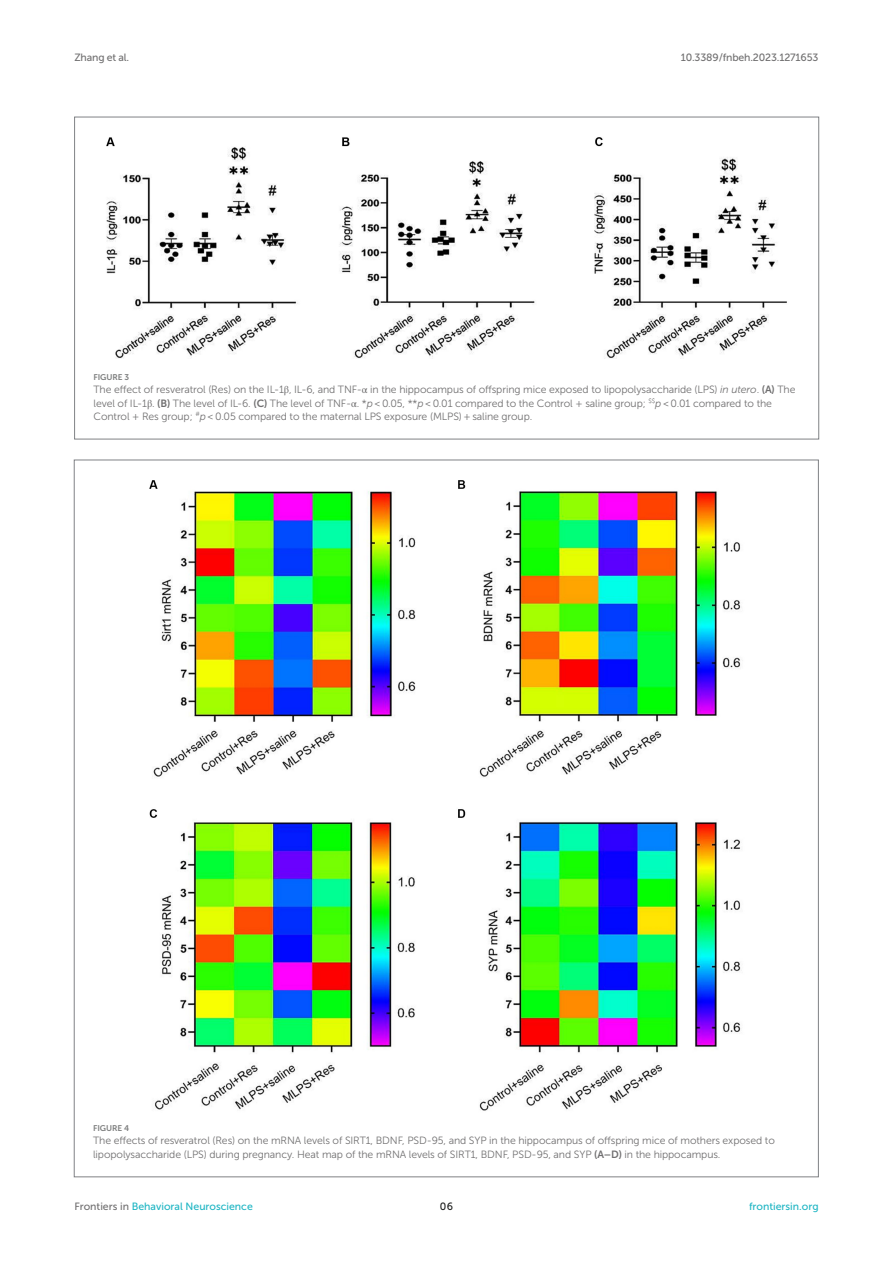
<style>
.page{position:relative;width:893px;height:1263px;background:#fff}
.page>*{position:absolute;margin:0;border:0;box-sizing:border-box;transform-origin:0 0}
.FIG_LEG{font:10.5px/13.5px "Museo Sans 300";letter-spacing:-.01em;color:#706f70}
.t1{font:10.5px "Museo Sans 500";color:#1db5c3}
.t2{font:10.5px "Museo Sans 500";letter-spacing:-.015em;color:#706f70}
.t3{font:10.5px "Museo Sans 500";color:#1b1c1b}
.FIG_HD{font:8.25px "Museo Sans 700";letter-spacing:-.01em;color:#7e7f7f}
.s1{font-family:"STIX General"}
.s2{font-style:italic}
.s3{font-family:"Museo Sans 700"}
.s4{color:#706f70}
</style>
<div class="page">
<img style="left:149px;top:480px;width:594px;height:631px">
<img style="left:106px;top:137px;width:681px;height:222px">
<p class="t2" style="left:74px;top:51px;width:56px">Zhang et al.</p>
<p class="t2" style="left:681px;top:51px;width:139px">10.3389/fnbeh.2023.1271653</p>
<p class="FIG_HD" style="left:94px;top:372px;width:37px">FIGURE 3</p>
<p class="FIG_LEG" style="left:94px;top:383px;width:703px">The effect of resveratrol (Res) on the IL-1<span class="s1">β</span>, IL-6, and TNF-<span class="s1">α</span> in the hippocampus of offspring mice exposed to lipopolysaccharide (LPS) <span class="s2">in utero</span>. <span class="s3">(A)</span> The level of IL-1<span class="s1">β</span>. <span class="s3">(B)</span> The level of IL-6. <span class="s3">(C)</span> The level of TNF-<span class="s1">α</span>. *<span class="s2">p</span> &lt; 0.05, **<span class="s2">p</span> &lt; 0.01 compared to the Control + saline group; <sup>$$</sup><span class="s2">p</span> &lt; 0.01 compared to the<br>Control + Res group; <sup>#</sup><span class="s2">p</span> &lt; 0.05 compared to the maternal LPS exposure (MLPS) + saline group.</p>
<p class="FIG_HD" style="left:93px;top:1123px;width:37px">FIGURE 4</p>
<p class="FIG_LEG" style="left:93px;top:1134px;width:683px">The effects of resveratrol (Res) on the mRNA levels of SIRT1, BDNF, PSD-95, and SYP in the hippocampus of offspring mice of mothers exposed to lipopolysaccharide (LPS) during pregnancy. Heat map of the mRNA levels of SIRT1, BDNF, PSD-95, and SYP <span class="s3">(A–D)</span> in the hippocampus.</p>
<p class="t1" style="left:74px;top:1200px;width:180px"><span class="s4">Frontiers in</span> Behavioral Neuroscience</p>
<p class="t3" style="left:440px;top:1200px;width:15px">06</p>
<p class="t1" style="left:749px;top:1200px;width:71px">frontiersin.org</p>
</div>
